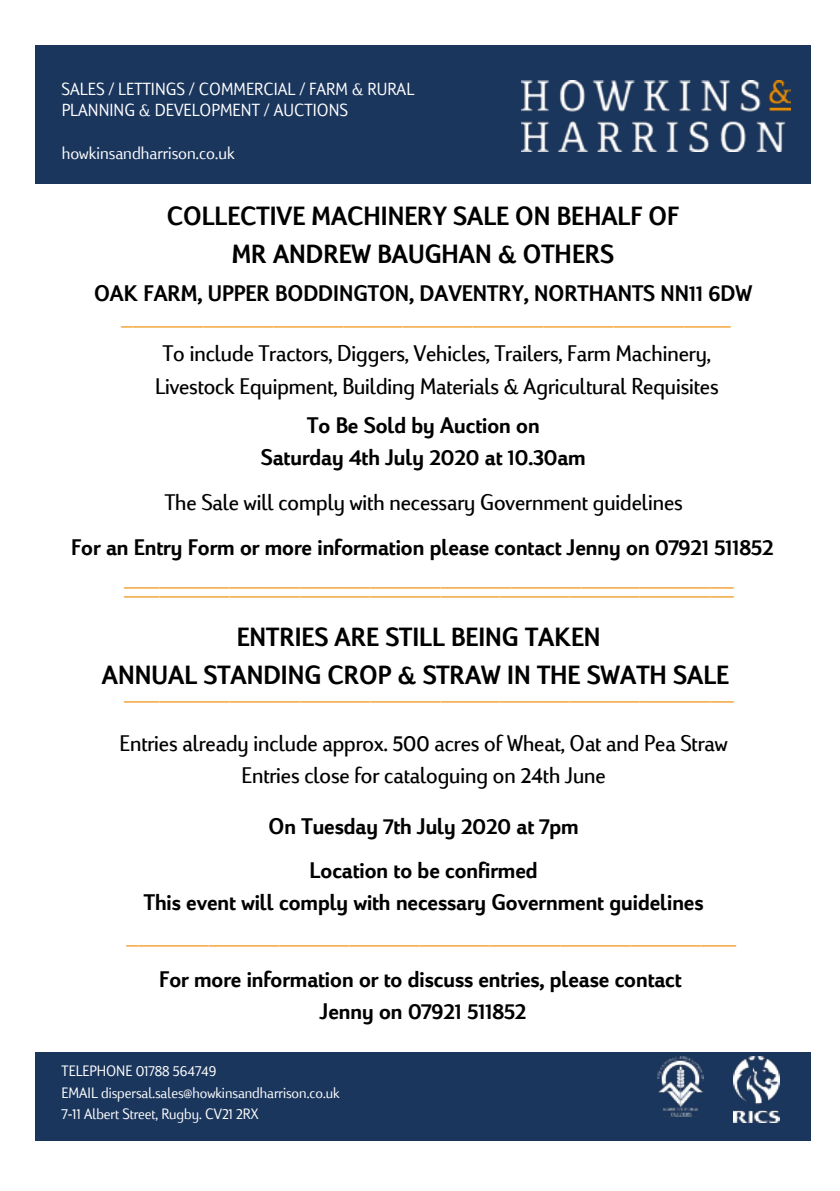
<style>
.page{position:relative;width:840px;height:1191px;background:#fff}
.page>*{position:absolute;margin:0;border:0;box-sizing:border-box;transform-origin:0 0}
.t1{font:700 27.4px/38px "Viato";color:#000;text-align:center}
.t2{font:700 23.4px/32.2px "Viato";color:#000;text-align:center}
.t3{font:23.4px/32.2px "Viato";color:#000;text-align:center}
.t4{font:23.4px "Viato";color:#ed8b00}
.t5{font:300 18.2px/21.4px "Viato";letter-spacing:.005em;color:#fff}
.t6{font:300 15.6px/21.4px "Viato";color:#fff}
</style>
<div class="page">
<div style="left:36px;top:46px;width:774px;height:138px;background:#1b365d"></div>
<div style="left:36px;top:1052px;width:774px;height:89px;background:#1b365d"></div>
<img style="left:521px;top:81px;width:269px;height:70px">
<img style="left:657px;top:1056px;width:46px;height:60px">
<img style="left:733px;top:1056px;width:46px;height:66px">
<p class="t5" style="left:62px;top:78px;width:354px">SALES / LETTINGS / COMMERCIAL / FARM &amp; RURAL<br>PLANNING &amp; DEVELOPMENT / AUCTIONS</p>
<p class="t5" style="left:62px;top:142px;width:174px">howkinsandharrison.co.uk</p>
<p class="t1" style="left:167px;top:196px;width:513px">COLLECTIVE MACHINERY SALE ON BEHALF OF<br>MR ANDREW BAUGHAN &amp; OTHERS</p>
<p class="t2" style="left:94px;top:276px;width:659px">OAK FARM, UPPER BODDINGTON, DAVENTRY, NORTHANTS NN11 6DW</p>
<p class="t4" style="left:121px;top:298px;width:610px">____________________________________________________</p>
<p class="t3" style="left:155px;top:337px;width:564px">To include Tractors, Diggers, Vehicles, Trailers, Farm Machinery,<br>Livestock Equipment, Building Materials &amp; Agricultural Requisites</p>
<p class="t2" style="left:261px;top:409px;width:326px">To Be Sold by Auction on<br>Saturday 4th July 2020 at 10.30am</p>
<p class="t3" style="left:165px;top:485px;width:519px">The Sale will comply with necessary Government guidelines</p>
<p class="t2" style="left:71px;top:530px;width:703px">For an Entry Form or more information please contact Jenny on 07921 511852</p>
<p class="t4" style="left:124px;top:559px;width:610px">____________________________________________________</p>
<p class="t4" style="left:124px;top:568px;width:610px">____________________________________________________</p>
<p class="t1" style="left:102px;top:617px;width:628px">ENTRIES ARE STILL BEING TAKEN<br>ANNUAL STANDING CROP &amp; STRAW IN THE SWATH SALE</p>
<p class="t4" style="left:124px;top:673px;width:610px">____________________________________________________</p>
<p class="t3" style="left:119px;top:726px;width:609px">Entries already include approx. 500 acres of Wheat, Oat and Pea Straw<br>Entries close for cataloguing on 24th June</p>
<p class="t2" style="left:268px;top:804px;width:311px;line-height:43.6px">On Tuesday 7th July 2020 at 7pm<br>Location to be confirmed</p>
<p class="t2" style="left:144px;top:885px;width:561px">This event will comply with necessary Government guidelines</p>
<p class="t4" style="left:126px;top:917px;width:610px">____________________________________________________</p>
<p class="t2" style="left:159px;top:962px;width:523px">For more information or to discuss entries, please contact<br>Jenny on 07921 511852</p>
<p class="t6" style="left:62px;top:1060px;width:279px">TELEPHONE 01788 564749<br>EMAIL dispersal.sales@howkinsandharrison.co.uk<br>7-11 Albert Street, Rugby. CV21 2RX</p>
</div>
